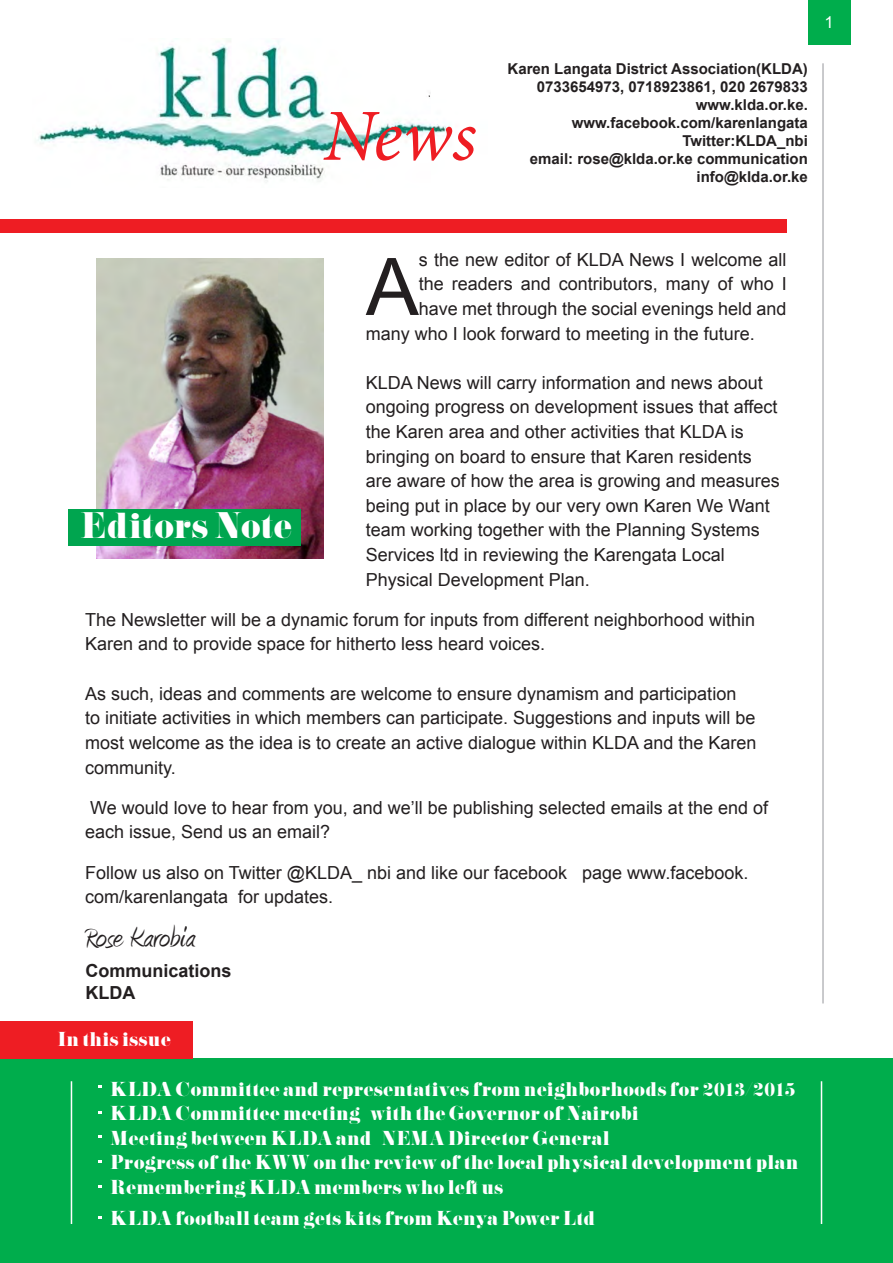
<style>
.page{position:relative;width:893px;height:1263px;background:#fff}
.page>*{position:absolute;margin:0;border:0;box-sizing:border-box;transform-origin:0 0}
.t1{font:79.5px "Arial";color:#231f20}
.t2{font:italic 73.5px "Minion Pro";color:#ee1d23}
.t3{font:34.5px "Amienne";letter-spacing:-.015em;color:#231f20}
.Title___Circle_1{font:33px "Pistilli";letter-spacing:-.01em;color:#fff}
.t4{font:18px/24.6px "Arial";color:#231f20}
.t5{font:18px "Pistilli";color:#fff}
.t6{font:700 18px "Arial";color:#231f20}
.t7{font:16.5px "Arial";color:#fff}
.t8{font:700 15px "Arial";color:#231f20}
</style>
<div class="page">
<div style="left:808px;top:0;width:42px;height:45px;background:#00ad4c"></div>
<div style="left:0;top:1059px;width:893px;height:204px;background:#00ad4c"></div>
<hr style="left:822px;top:63px;width:2px;height:940px;background:#b8b9bc">
<img style="left:96px;top:259px;width:227px;height:299px">
<div style="left:68px;top:509px;width:233px;height:36px;background:#00a54f"></div>
<img style="left:36px;top:39px;width:414px;height:143px">
<div style="left:0;top:220px;width:787px;height:13px;background:#ee1d23"></div>
<div style="left:0;top:1022px;width:192px;height:37px;background:#ee1d23"></div>
<svg style="left:98px;top:1085px;width:4px;height:3px"></svg>
<svg style="left:98px;top:1135px;width:4px;height:3px"></svg>
<svg style="left:98px;top:1160px;width:4px;height:3px"></svg>
<svg style="left:98px;top:1185px;width:4px;height:3px"></svg>
<svg style="left:98px;top:1216px;width:4px;height:3px"></svg>
<hr style="left:71px;top:1081px;width:1px;height:143px;background:#fff">
<hr style="left:821px;top:1081px;width:1px;height:143px;background:#fff">
<p class="t2" style="left:323px;top:86px;width:155px">News</p>
<p class="t8" style="left:508px;top:59px;width:302px">Karen Langata District Association(KLDA)</p>
<p class="t8" style="left:537px;top:77px;width:273px">0733654973, 0718923861, 020 2679833</p>
<p class="t8" style="left:696px;top:95px;width:113px">www.klda.or.ke.</p>
<p class="t8" style="left:572px;top:113px;width:238px">www.facebook.com/karenlangata</p>
<p class="t8" style="left:682px;top:131px;width:127px">Twitter:KLDA_nbi</p>
<p class="t8" style="left:530px;top:149px;width:280px">email: rose@klda.or.ke communication</p>
<p class="t8" style="left:697px;top:167px;width:113px">info@klda.or.ke</p>
<p class="t7" style="left:825px;top:12px;width:11px">1</p>
<p class="t1" style="left:366px;top:235px;width:55px">A</p>
<p class="t4" style="left:419px;top:247px;width:369px">s the new editor of KLDA News I welcome all</p>
<p class="t4" style="left:419px;top:272px;width:369px">the readers and contributors, many of who I</p>
<p class="t4" style="left:419px;top:297px;width:369px">have met through the social evenings held and</p>
<p class="t4" style="left:366px;top:321px;width:391px">many who I look forward to meeting in the future.</p>
<p class="t4" style="left:366px;top:370px;width:416px">KLDA News will carry information and news about ongoing progress on development issues that affect the Karen area and other activities that KLDA is bringing on board to ensure that Karen residents are aware of how the area is growing and measures being put in place by our very own Karen We Want team working together with the Planning Systems Services ltd in reviewing the Karengata Local Physical Development Plan.</p>
<p class="t4" style="left:85px;top:607px;width:671px">The Newsletter will be a dynamic forum for inputs from different neighborhood within<br>Karen and to provide space for hitherto less heard voices.</p>
<p class="t4" style="left:85px;top:681px;width:673px">As such, ideas and comments are welcome to ensure dynamism and participation<br>to initiate activities in which members can participate. Suggestions and inputs will be most welcome as the idea is to create an active dialogue within KLDA and the Karen community.</p>
<p class="t4" style="left:85px;top:795px;width:684px">We would love to hear from you, and we’ll be publishing selected emails at the end of each issue, Send us an email?</p>
<p class="t4" style="left:85px;top:860px;width:665px">Follow us also on Twitter @KLDA_ nbi and like our facebook page www.facebook. com/karenlangata for updates.</p>
<p class="t3" style="left:85px;top:922px;width:111px">Rose Karobia</p>
<p class="t6" style="left:85px;top:959px;width:148px">Communications</p>
<p class="t6" style="left:85px;top:980px;width:51px">KLDA</p>
<p class="t5" style="left:57px;top:1028px;width:115px">In this issue</p>
<p class="t5" style="left:110px;top:1077px;width:687px">KLDA Committee and representatives from neighborhoods for 2013/2015</p>
<p class="t5" style="left:110px;top:1102px;width:530px">KLDA Committee meeting with the Governor of Nairobi</p>
<p class="t5" style="left:110px;top:1126px;width:501px">Meeting between KLDA and NEMA Director General</p>
<p class="t5" style="left:110px;top:1151px;width:690px">Progress of the KWW on the review of the local physical development plan</p>
<p class="t5" style="left:110px;top:1176px;width:395px">Remembering KLDA members who left us</p>
<p class="t5" style="left:110px;top:1206px;width:487px">KLDA football team gets kits from Kenya Power Ltd</p>
<p class="Title___Circle_1" style="left:81px;top:505px;width:213px">Editors Note</p>
</div>
